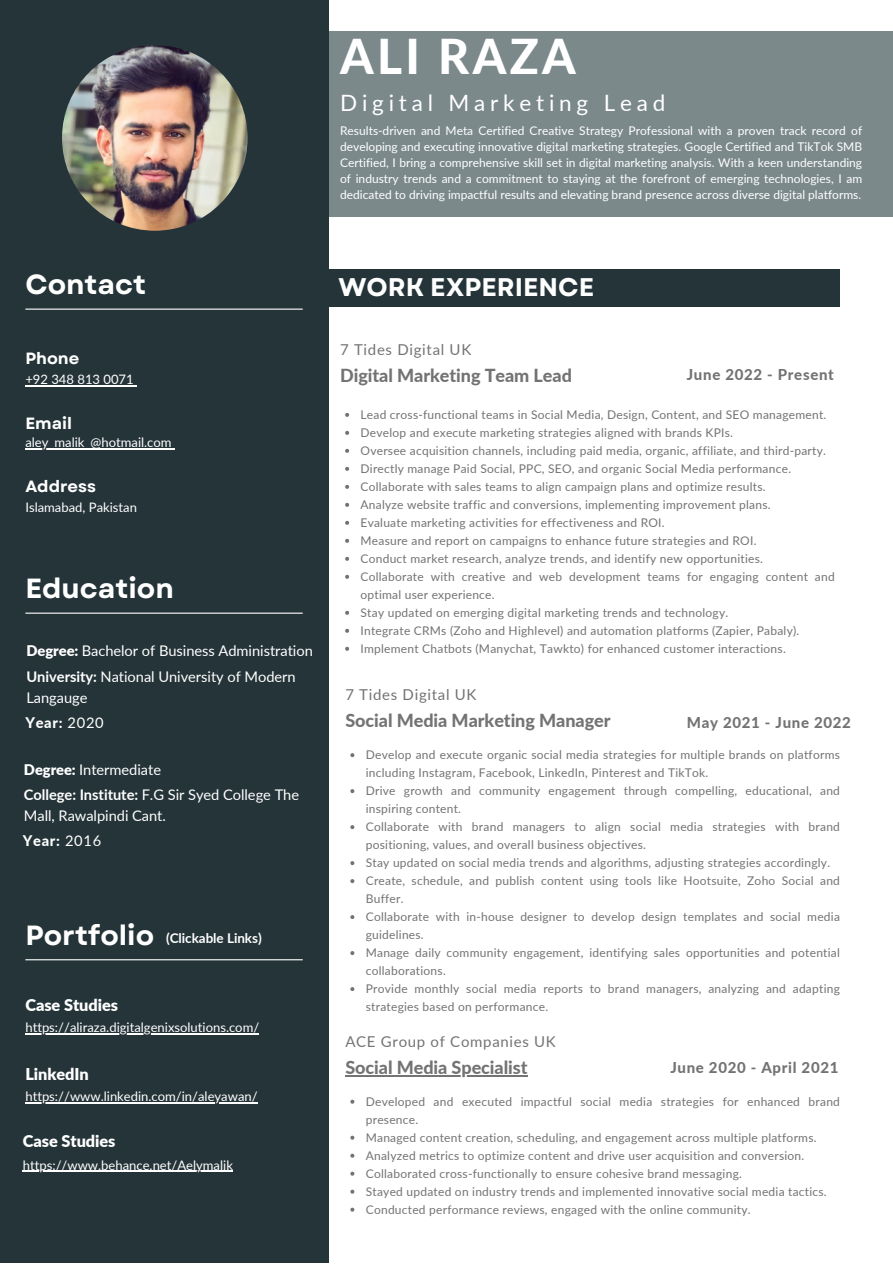
<style>
.page{position:relative;width:893px;height:1264px;background:#fff}
.page>*{position:absolute;margin:0;border:0;box-sizing:border-box;transform-origin:0 0}
.t1{font:800 48px "Lato";letter-spacing:.07em;color:#fff}
.t2{font:700 27.75px "Garet";color:#fff}
.t3{font:700 25.5px "Garet";color:#fff}
.t4{font:22.5px "Lato";letter-spacing:.215em;color:#fff}
.t5{font:800 18px "Lato";letter-spacing:-.005em;color:#737373}
.t6{font:900 16.35px "Lato";letter-spacing:-.005em;color:#fff}
.t7{font:700 16.35px "Garet";color:#fff}
.t8{font:15px "Lato";letter-spacing:.045em;color:#737373}
.t9{font:800 15px "Lato";letter-spacing:.045em;color:#737373}
.t10{font:14.7px/20.2px "Lato";letter-spacing:-.005em;color:#fff}
.t11{font:800 14.7px "Lato";letter-spacing:.045em;color:#fff}
.t12{font:700 13.5px "Lato";color:#fff}
.t13{font:13.05px "Lato";color:#fff}
.t14{font:12px/18px "Lato";letter-spacing:.02em;color:#737373}
.t15{font:12px/16px "Lato";color:#fff;text-align:justify}
.s1{font-weight:900}
.s2{font-weight:700}
.s3{font-weight:400}
</style>
<div class="page">
<div style="left:286px;top:31px;width:606px;height:185px;background:#7c898b"></div>
<div style="left:0;top:0;width:328px;height:1262px;background:#253439"></div>
<hr style="left:25px;top:308px;width:278px;height:2px;background:#fff">
<hr style="left:25px;top:612px;width:278px;height:1px;background:#fff">
<img style="left:62px;top:45px;width:185px;height:186px;border-radius:50%">
<hr style="left:25px;top:959px;width:278px;height:1px;background:#fff">
<div style="left:328px;top:269px;width:512px;height:37px;background:#253439"></div>
<hr style="left:25px;top:385px;width:109px;height:1px;background:#fff">
<hr style="left:25px;top:448px;width:147px;height:1px;background:#fff">
<svg style="left:345px;top:413px;width:4px;height:4px"></svg>
<svg style="left:345px;top:431px;width:4px;height:4px"></svg>
<svg style="left:345px;top:449px;width:4px;height:4px"></svg>
<svg style="left:345px;top:467px;width:4px;height:4px"></svg>
<svg style="left:345px;top:485px;width:4px;height:4px"></svg>
<svg style="left:345px;top:503px;width:4px;height:4px"></svg>
<svg style="left:345px;top:521px;width:4px;height:4px"></svg>
<svg style="left:345px;top:539px;width:4px;height:4px"></svg>
<svg style="left:345px;top:557px;width:4px;height:4px"></svg>
<svg style="left:345px;top:575px;width:4px;height:4px"></svg>
<svg style="left:345px;top:611px;width:4px;height:4px"></svg>
<svg style="left:345px;top:628px;width:4px;height:4px"></svg>
<svg style="left:345px;top:646px;width:4px;height:4px"></svg>
<svg style="left:350px;top:753px;width:4px;height:4px"></svg>
<svg style="left:350px;top:789px;width:4px;height:4px"></svg>
<svg style="left:350px;top:825px;width:4px;height:4px"></svg>
<svg style="left:350px;top:861px;width:4px;height:4px"></svg>
<svg style="left:350px;top:879px;width:4px;height:4px"></svg>
<svg style="left:350px;top:915px;width:4px;height:4px"></svg>
<svg style="left:350px;top:951px;width:4px;height:4px"></svg>
<svg style="left:350px;top:987px;width:4px;height:4px"></svg>
<hr style="left:345px;top:1074px;width:182px;height:2px;background:#737373">
<svg style="left:350px;top:1099px;width:4px;height:4px"></svg>
<svg style="left:350px;top:1135px;width:4px;height:4px"></svg>
<svg style="left:350px;top:1153px;width:4px;height:4px"></svg>
<svg style="left:350px;top:1171px;width:4px;height:4px"></svg>
<svg style="left:350px;top:1189px;width:4px;height:4px"></svg>
<svg style="left:350px;top:1207px;width:4px;height:4px"></svg>
<hr style="left:25px;top:1033px;width:234px;height:1px;background:#fff">
<hr style="left:25px;top:1102px;width:233px;height:1px;background:#fff">
<hr style="left:23px;top:1170px;width:210px;height:1px;background:#fff">
<p class="t1" style="left:340px;top:27px;width:237px">ALI RAZA</p>
<p class="t4" style="left:340px;top:88px;width:327px">Digital Marketing Lead</p>
<p class="t15" style="left:340px;top:122px;width:523px">Results-driven and Meta Certified Creative Strategy Professional with a proven track record of developing and executing innovative digital marketing strategies. Google Certified and TikTok SMB Certified, I bring a comprehensive skill set in digital marketing analysis. With a keen understanding of industry trends and a commitment to staying at the forefront of emerging technologies, I am dedicated to driving impactful results and elevating brand presence across diverse digital platforms.</p>
<p class="t2" style="left:25px;top:265px;width:122px">Contact</p>
<p class="t7" style="left:25px;top:347px;width:55px">Phone</p>
<p class="t13" style="left:25px;top:371px;width:110px">+92 348 813 0071</p>
<p class="t7" style="left:25px;top:412px;width:48px">Email</p>
<p class="t13" style="left:25px;top:434px;width:148px">aley_malik_@hotmail.com</p>
<p class="t7" style="left:25px;top:475px;width:72px">Address</p>
<p class="t13" style="left:25px;top:499px;width:113px">Islamabad, Pakistan</p>
<p class="t2" style="left:25px;top:569px;width:150px">Education</p>
<p class="t10" style="left:26px;top:640px;width:288px"><span class="s1">Degree:</span> Bachelor of Business Administration</p>
<p class="t10" style="left:26px;top:666px;width:271px"><span class="s2">University:</span> National University of Modern<br>Langauge</p>
<p class="t11" style="left:25px;top:713px;width:80px">Year: <span class="s3">2020</span></p>
<p class="t10" style="left:24px;top:759px;width:139px"><span class="s1">Degree:</span> Intermediate</p>
<p class="t10" style="left:24px;top:784px;width:277px"><span class="s2">College: Institute:</span> F.G Sir Syed College The<br>Mall, Rawalpindi Cant.</p>
<p class="t11" style="left:23px;top:831px;width:80px">Year: <span class="s3">2016</span></p>
<p class="t2" style="left:25px;top:915px;width:130px">Portfolio</p>
<p class="t12" style="left:166px;top:929px;width:97px">(Clickable Links)</p>
<p class="t6" style="left:25px;top:994px;width:94px">Case Studies</p>
<p class="t13" style="left:25px;top:1019px;width:235px">https://aliraza.digitalgenixsolutions.com/</p>
<p class="t6" style="left:25px;top:1063px;width:65px">LinkedIn</p>
<p class="t13" style="left:25px;top:1088px;width:234px">https://www.linkedin.com/in/aleyawan/</p>
<p class="t6" style="left:23px;top:1131px;width:94px">Case Studies</p>
<p class="t13" style="left:23px;top:1156px;width:211px">https://www.behance.net/Aelymalik</p>
<p class="t3" style="left:338px;top:269px;width:257px">WORK EXPERIENCE</p>
<p class="t8" style="left:340px;top:340px;width:133px">7 Tides Digital UK</p>
<p class="t5" style="left:340px;top:364px;width:233px">Digital Marketing Team Lead</p>
<p class="t9" style="left:686px;top:365px;width:149px">June 2022 - Present</p>
<p class="t14" style="left:360px;top:405px;width:467px">Lead cross-functional teams in Social Media, Design, Content, and SEO management.</p>
<p class="t14" style="left:360px;top:423px;width:374px">Develop and execute marketing strategies aligned with brands KPIs.</p>
<p class="t14" style="left:360px;top:441px;width:467px">Oversee acquisition channels, including paid media, organic, affiliate, and third-party.</p>
<p class="t14" style="left:360px;top:459px;width:432px">Directly manage Paid Social, PPC, SEO, and organic Social Media performance.</p>
<p class="t14" style="left:360px;top:477px;width:406px">Collaborate with sales teams to align campaign plans and optimize results.</p>
<p class="t14" style="left:360px;top:495px;width:411px">Analyze website traffic and conversions, implementing improvement plans.</p>
<p class="t14" style="left:360px;top:513px;width:306px">Evaluate marketing activities for effectiveness and ROI.</p>
<p class="t14" style="left:360px;top:531px;width:397px">Measure and report on campaigns to enhance future strategies and ROI.</p>
<p class="t14" style="left:360px;top:549px;width:404px">Conduct market research, analyze trends, and identify new opportunities.</p>
<p class="t14" style="left:360px;top:567px;width:475px">Collaborate with creative and web development teams for engaging content and optimal user experience.</p>
<p class="t14" style="left:360px;top:603px;width:369px">Stay updated on emerging digital marketing trends and technology.</p>
<p class="t14" style="left:360px;top:621px;width:440px">Integrate CRMs (Zoho and Highlevel) and automation platforms (Zapier, Pabaly).</p>
<p class="t14" style="left:360px;top:639px;width:427px">Implement Chatbots (Manychat, Tawkto) for enhanced customer interactions.</p>
<p class="t8" style="left:345px;top:685px;width:133px">7 Tides Digital UK</p>
<p class="t5" style="left:345px;top:708px;width:267px">Social Media Marketing Manager</p>
<p class="t9" style="left:686px;top:713px;width:166px">May 2021 - June 2022</p>
<p class="t14" style="left:366px;top:745px;width:475px">Develop and execute organic social media strategies for multiple brands on platforms including Instagram, Facebook, LinkedIn, Pinterest and TikTok.</p>
<p class="t14" style="left:366px;top:781px;width:475px">Drive growth and community engagement through compelling, educational, and inspiring content.</p>
<p class="t14" style="left:366px;top:817px;width:475px">Collaborate with brand managers to align social media strategies with brand positioning, values, and overall business objectives.</p>
<p class="t14" style="left:366px;top:853px;width:466px">Stay updated on social media trends and algorithms, adjusting strategies accordingly.</p>
<p class="t14" style="left:366px;top:871px;width:475px">Create, schedule, and publish content using tools like Hootsuite, Zoho Social and<br>Buffer.</p>
<p class="t14" style="left:366px;top:907px;width:475px">Collaborate with in-house designer to develop design templates and social media guidelines.</p>
<p class="t14" style="left:366px;top:943px;width:475px">Manage daily community engagement, identifying sales opportunities and potential collaborations.</p>
<p class="t14" style="left:366px;top:979px;width:475px">Provide monthly social media reports to brand managers, analyzing and adapting strategies based on performance.</p>
<p class="t8" style="left:345px;top:1032px;width:212px">ACE Group of Companies UK</p>
<p class="t5" style="left:345px;top:1056px;width:184px">Social Media Specialist</p>
<p class="t9" style="left:670px;top:1058px;width:170px">June 2020 - April 2021</p>
<p class="t14" style="left:366px;top:1092px;width:475px">Developed and executed impactful social media strategies for enhanced brand presence.</p>
<p class="t14" style="left:366px;top:1127px;width:452px">Managed content creation, scheduling, and engagement across multiple platforms.</p>
<p class="t14" style="left:366px;top:1145px;width:440px">Analyzed metrics to optimize content and drive user acquisition and conversion.</p>
<p class="t14" style="left:366px;top:1163px;width:377px">Collaborated cross-functionally to ensure cohesive brand messaging.</p>
<p class="t14" style="left:366px;top:1181px;width:462px">Stayed updated on industry trends and implemented innovative social media tactics.</p>
<p class="t14" style="left:366px;top:1199px;width:386px">Conducted performance reviews, engaged with the online community.</p>
</div>
